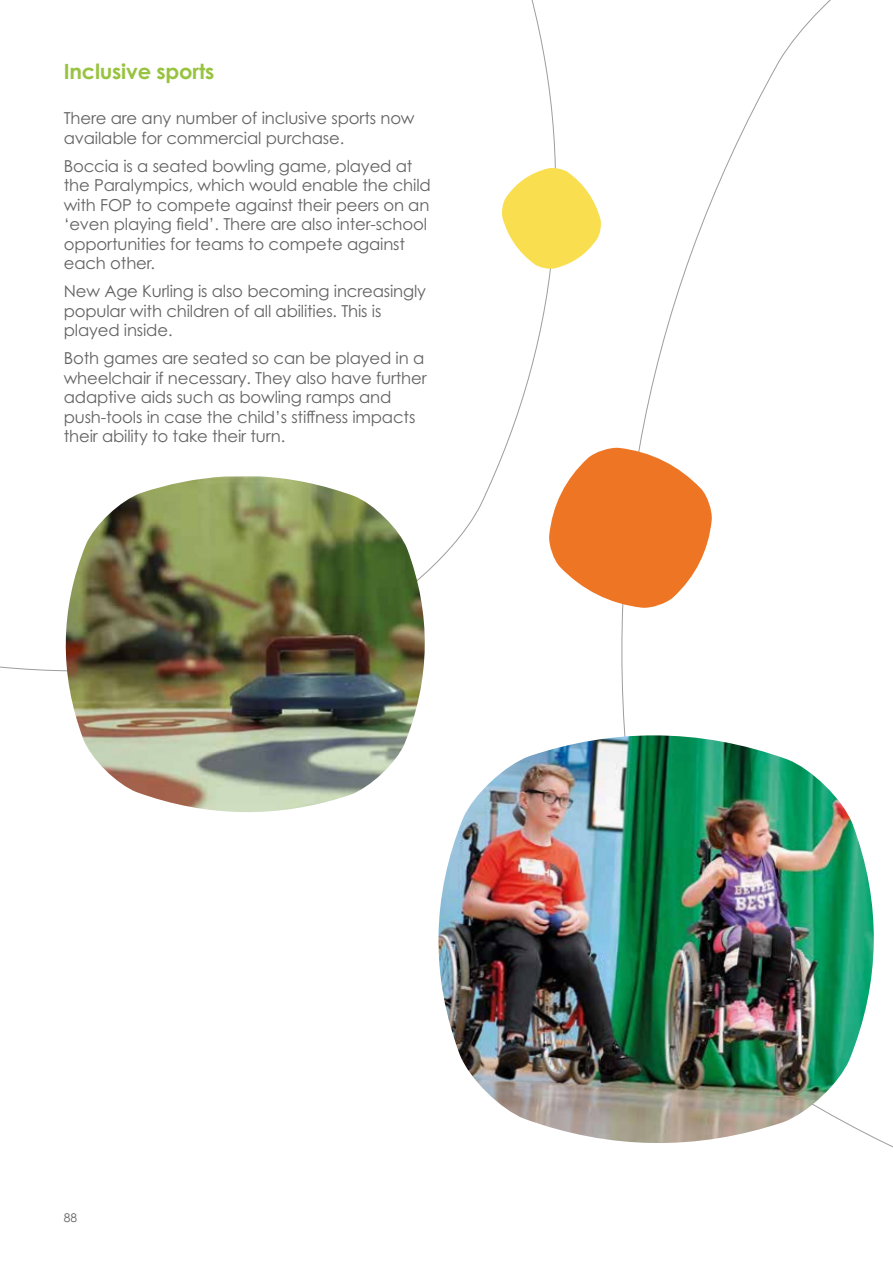
<style>
.page{position:relative;width:893px;height:1263px;background:#fff}
.page>*{position:absolute;margin:0;border:0;box-sizing:border-box;transform-origin:0 0}
.t1{font:700 21px "Century Gothic Pro";letter-spacing:-.01em;color:#97c33f}
.t2{font:16.5px/19.5px "Century Gothic Pro";letter-spacing:-.01em;color:#646363}
.t3{font:12px "Century Gothic Pro";color:#646363}
</style>
<div class="page">
<svg style="left:578px;top:447px;width:134px;height:161px"></svg>
<svg style="left:0;top:0;width:578px;height:672px"></svg>
<svg style="left:501px;top:167px;width:100px;height:103px"></svg>
<img style="left:438px;top:735px;width:444px;height:408px">
<img style="left:60px;top:476px;width:370px;height:336px">
<p class="t1" style="left:64px;top:59px;width:152px">Inclusive sports</p>
<p class="t2" style="left:64px;top:108px;width:352px">There are any number of inclusive sports now available for commercial purchase.</p>
<p class="t2" style="left:64px;top:156px;width:368px">Boccia is a seated bowling game, played at the Paralympics, which would enable the child with FOP to compete against their peers on an ‘even playing field’. There are also inter-school opportunities for teams to compete against each other.</p>
<p class="t2" style="left:64px;top:281px;width:364px">New Age Kurling is also becoming increasingly popular with children of all abilities. This is played inside.</p>
<p class="t2" style="left:64px;top:348px;width:364px">Both games are seated so can be played in a wheelchair if necessary. They also have further adaptive aids such as bowling ramps and push-tools in case the child’s stiffness impacts their ability to take their turn.</p>
<p class="t3" style="left:64px;top:1210px;width:15px">88</p>
</div>
